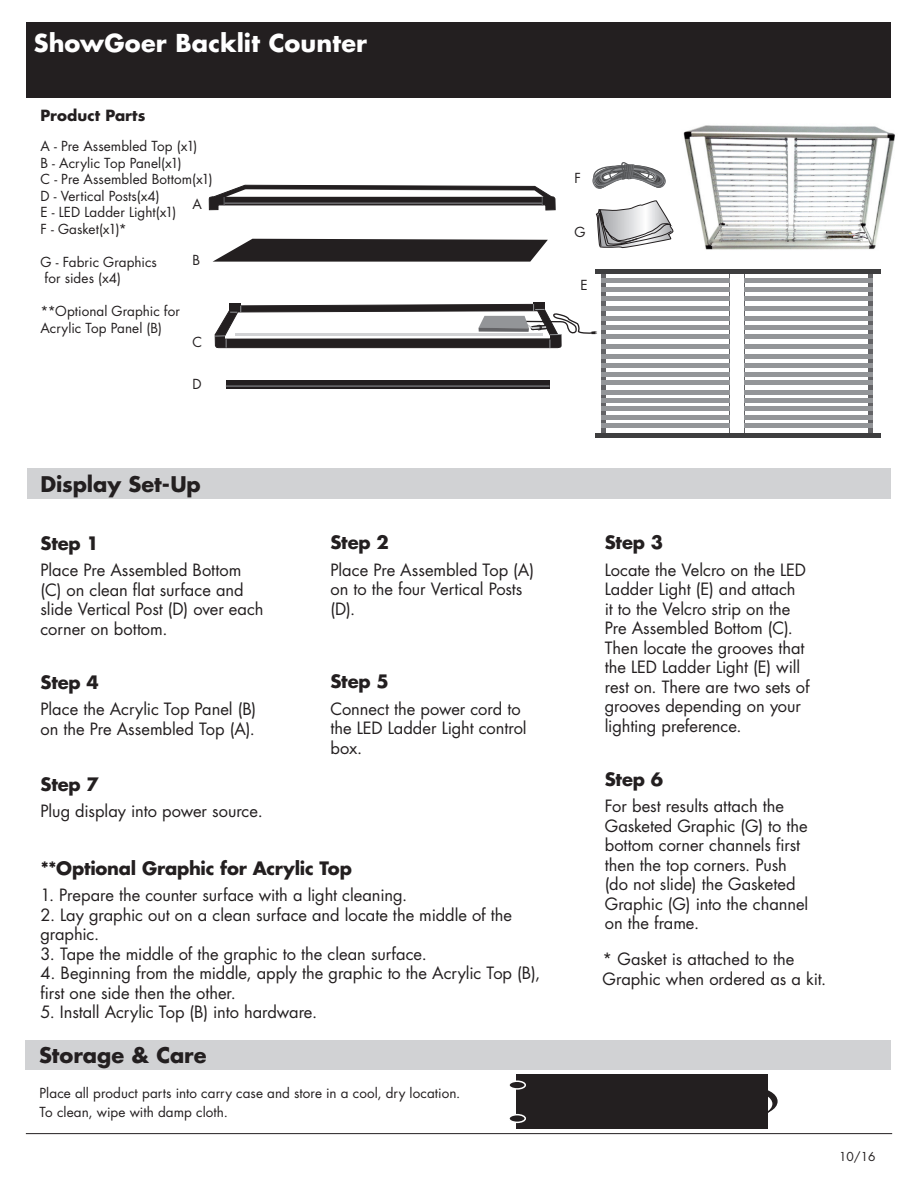
<style>
.page{position:relative;width:918px;height:1188px;background:#fff}
.page>*{position:absolute;margin:0;border:0;box-sizing:border-box;transform-origin:0 0}
.Product_Name___Item{font:700 24px "Futura";letter-spacing:.005em;color:#fff}
.Step_Section_Titles{font:700 21px "Futura";letter-spacing:-.005em;color:#231f20}
.Step_1__Step_2_etc{font:700 18px "Futura";letter-spacing:-.01em;color:#231f20}
.Steps_Body_Copy{font:16.5px/19.5px "Futura";letter-spacing:-.005em;color:#231f20}
.Product_Spec__Bold_T{font:700 15px "Futura";letter-spacing:.005em;color:#231f20}
.Product_Spec_Body_Co{font:13.5px/16.5px "Futura";letter-spacing:.005em;color:#231f20}
.Steps_Body_Copy-2{font:13.5px/19.5px "Futura";letter-spacing:.005em;color:#231f20}
.t1{font:12px "Futura";color:#231f20}
</style>
<div class="page">
<div style="left:27px;top:22px;width:864px;height:75px;background:#231f20"></div>
<div style="left:27px;top:469px;width:864px;height:30px;background:#d1d2d4"></div>
<hr style="left:26px;top:1133px;width:866px;height:1px;background:#231f20">
<div style="left:26px;top:1040px;width:865px;height:29px;background:#d1d2d4"></div>
<img style="left:683px;top:125px;width:212px;height:56px">
<svg style="left:601px;top:402px;width:4px;height:32px"></svg>
<svg style="left:868px;top:402px;width:5px;height:32px"></svg>
<hr style="left:729px;top:269px;width:1px;height:169px;background:#636366">
<hr style="left:744px;top:269px;width:1px;height:169px;background:#636366">
<hr style="left:744px;top:398px;width:129px;height:4px;background:#939598">
<hr style="left:601px;top:398px;width:128px;height:4px;background:#939598">
<div style="left:744px;top:406px;width:129px;height:5px;background:#939598"></div>
<div style="left:601px;top:406px;width:128px;height:5px;background:#939598"></div>
<div style="left:744px;top:415px;width:129px;height:5px;background:#939598"></div>
<div style="left:601px;top:415px;width:128px;height:5px;background:#939598"></div>
<hr style="left:744px;top:424px;width:129px;height:4px;background:#939598">
<hr style="left:601px;top:424px;width:128px;height:4px;background:#939598">
<hr style="left:595px;top:434px;width:286px;height:4px;background:#3e3e3f">
<svg style="left:209px;top:162px;width:678px;height:237px"></svg>
<svg style="left:226px;top:380px;width:324px;height:9px;background:#282526"></svg>
<hr style="left:235px;top:333px;width:307px;height:3px;background:#d1d2d4">
<hr style="left:226px;top:386px;width:324px;height:1px;background:#939598">
<div style="left:729px;top:1088px;width:48px;height:27px;background:#231f20;border-radius:50%"></div>
<div style="left:728px;top:1087px;width:50px;height:28px;border:2px solid #231f20;border-radius:50%"></div>
<svg style="left:725px;top:1091px;width:48px;height:26px"></svg>
<div style="left:725px;top:1090px;width:49px;height:28px;border:2px solid #231f20;border-radius:50%"></div>
<div style="left:517px;top:1075px;width:251px;height:54px;background:#231f20"></div>
<div style="left:509px;top:1081px;width:16px;height:8px;background:#231f20;border-radius:50%"></div>
<div style="left:508px;top:1080px;width:18px;height:10px;border:2px solid #fff;border-radius:50%"></div>
<div style="left:509px;top:1115px;width:16px;height:7px;background:#231f20;border-radius:50%"></div>
<div style="left:508px;top:1114px;width:18px;height:9px;border:2px solid #fff;border-radius:50%"></div>
<p class="Product_Name___Item" style="left:34px;top:27px;width:335px">ShowGoer Backlit Counter</p>
<p class="Product_Spec__Bold_T" style="left:40px;top:105px;width:106px">Product Parts</p>
<p class="Product_Spec_Body_Co" style="left:40px;top:138px;width:159px">A - Pre Assembled Top (x1)</p>
<p class="Product_Spec_Body_Co" style="left:40px;top:154px;width:143px">B - Acrylic Top Panel(x1)</p>
<p class="Product_Spec_Body_Co" style="left:40px;top:171px;width:174px">C - Pre Assembled Bottom(x1)</p>
<p class="Product_Spec_Body_Co" style="left:40px;top:187px;width:121px">D - Vertical Posts(x4)</p>
<p class="Product_Spec_Body_Co" style="left:40px;top:204px;width:137px">E - LED Ladder Light(x1)</p>
<p class="Product_Spec_Body_Co" style="left:40px;top:220px;width:88px">F - Gasket(x1)*</p>
<p class="Product_Spec_Body_Co" style="left:45px;top:253px;width:114px;text-indent:-4px">G - Fabric Graphics for sides (x4)</p>
<p class="Product_Spec_Body_Co" style="left:40px;top:303px;width:141px">**Optional Graphic for<br>Acrylic Top Panel (B)</p>
<p class="Product_Spec_Body_Co" style="left:192px;top:196px;width:11px">A</p>
<p class="Product_Spec_Body_Co" style="left:192px;top:252px;width:9px">B</p>
<p class="Product_Spec_Body_Co" style="left:192px;top:333px;width:11px">C</p>
<p class="Product_Spec_Body_Co" style="left:192px;top:376px;width:11px">D</p>
<p class="Step_Section_Titles" style="left:40px;top:470px;width:162px">Display Set-Up</p>
<p class="Step_1__Step_2_etc" style="left:40px;top:531px;width:60px">Step 1</p>
<p class="Steps_Body_Copy" style="left:40px;top:560px;width:225px">Place Pre Assembled Bottom (C) on clean flat surface and slide Vertical Post (D) over each corner on bottom.</p>
<p class="Step_1__Step_2_etc" style="left:40px;top:670px;width:60px">Step 4</p>
<p class="Steps_Body_Copy" style="left:40px;top:699px;width:217px">Place the Acrylic Top Panel (B) on the Pre Assembled Top (A).</p>
<p class="Step_1__Step_2_etc" style="left:40px;top:772px;width:60px">Step 7</p>
<p class="Steps_Body_Copy" style="left:40px;top:801px;width:224px">Plug display into power source.</p>
<p class="Step_1__Step_2_etc" style="left:330px;top:530px;width:60px">Step 2</p>
<p class="Steps_Body_Copy" style="left:330px;top:560px;width:205px">Place Pre Assembled Top (A) on to the four Vertical Posts (D).</p>
<p class="Step_1__Step_2_etc" style="left:330px;top:669px;width:60px">Step 5</p>
<p class="Steps_Body_Copy" style="left:330px;top:699px;width:198px">Connect the power cord to the LED Ladder Light control box.</p>
<p class="Step_1__Step_2_etc" style="left:40px;top:856px;width:313px">**Optional Graphic for Acrylic Top</p>
<p class="Steps_Body_Copy" style="left:40px;top:885px;width:368px">1. Prepare the counter surface with a light cleaning.</p>
<p class="Steps_Body_Copy" style="left:40px;top:905px;width:473px">2. Lay graphic out on a clean surface and locate the middle of the graphic.</p>
<p class="Steps_Body_Copy" style="left:40px;top:944px;width:388px">3. Tape the middle of the graphic to the clean surface.</p>
<p class="Steps_Body_Copy" style="left:40px;top:963px;width:501px">4. Beginning from the middle, apply the graphic to the Acrylic Top (B), first one side then the other.</p>
<p class="Steps_Body_Copy" style="left:40px;top:1002px;width:278px">5. Install Acrylic Top (B) into hardware.</p>
<p class="Step_Section_Titles" style="left:39px;top:1041px;width:169px">Storage &amp; Care</p>
<p class="Steps_Body_Copy-2" style="left:40px;top:1083px;width:422px">Place all product parts into carry case and store in a cool, dry location.<br>To clean, wipe with damp cloth.</p>
<p class="Product_Spec_Body_Co" style="left:575px;top:170px;width:8px">F</p>
<p class="Product_Spec_Body_Co" style="left:575px;top:223px;width:13px">G</p>
<p class="Product_Spec_Body_Co" style="left:580px;top:277px;width:9px">E</p>
<p class="Step_1__Step_2_etc" style="left:605px;top:530px;width:60px">Step 3</p>
<p class="Steps_Body_Copy" style="left:605px;top:560px;width:206px">Locate the Velcro on the LED<br>Ladder Light (E) and attach<br>it to the Velcro strip on the<br>Pre Assembled Bottom (C).<br>Then locate the grooves that the LED Ladder Light (E) will rest on. There are two sets of grooves depending on your lighting preference.</p>
<p class="Step_1__Step_2_etc" style="left:605px;top:767px;width:60px">Step 6</p>
<p class="Steps_Body_Copy" style="left:605px;top:796px;width:205px">For best results attach the<br>Gasketed Graphic (G) to the bottom corner channels first then the top corners. Push (do not slide) the Gasketed<br>Graphic (G) into the channel on the frame.</p>
<p class="Steps_Body_Copy" style="left:603px;top:949px;width:225px">* Gasket is attached to the<br>Graphic when ordered as a kit.</p>
<p class="t1" style="left:839px;top:1148px;width:38px">10/16</p>
</div>
